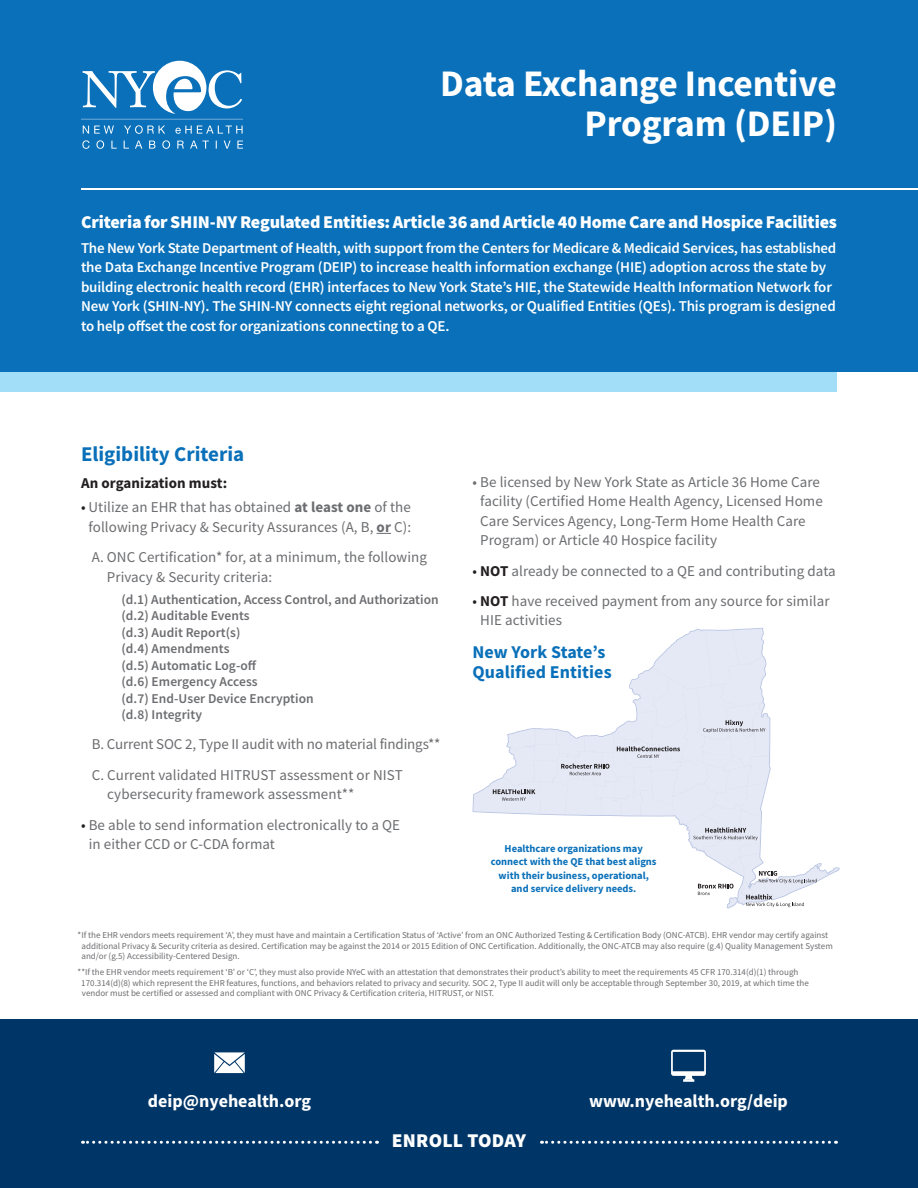
<style>
.page{position:relative;width:918px;height:1188px;background:#fff}
.page>*{position:absolute;margin:0;border:0;box-sizing:border-box;transform-origin:0 0}
.t1{font:700 37.5px/40.5px "Source Sans Pro";letter-spacing:-.005em;color:#fff;text-align:right}
.t2{font:700 21px "Source Sans Pro";color:#0970b9}
.t3{font:900 19.5px "Source Sans Pro";letter-spacing:.01em;color:#fff}
.t4{font:900 18px "Source Sans Pro";letter-spacing:-.01em;color:#fff}
.t5{font:700 18px "Source Sans Pro";color:#fff}
.t6{font:700 18px/19.5px "Source Sans Pro";letter-spacing:.005em;color:#0970b9}
.t7{font:15px/19.5px "Source Sans Pro";letter-spacing:.005em;color:#6c6d70}
.t8{font:600 15px/19.5px "Source Sans Pro";letter-spacing:-.01em;color:#fff}
.t9{font:700 15px "Source Sans Pro";letter-spacing:.005em;color:#231f20}
.t10{font:600 13.5px/16.5px "Source Sans Pro";letter-spacing:.005em;color:#6c6d70}
.t11{font:700 10.5px/13.5px "Source Sans Pro";color:#0970b9;text-align:center}
.t12{font:9px/10.5px "Source Sans Pro";color:#6c6d70}
.s1{color:#231f20}
.s2{font-weight:700}
.s3{font-weight:700;color:#231f20}
</style>
<div class="page">
<div style="left:0;top:371px;width:837px;height:21px;background:#a2def8"></div>
<div style="left:0;top:1019px;width:918px;height:169px;background:#003667"></div>
<svg style="left:82px;top:1141px;width:288px;height:3px"></svg>
<svg style="left:542px;top:1141px;width:288px;height:3px"></svg>
<svg style="left:214px;top:1052px;width:31px;height:21px"></svg>
<svg style="left:671px;top:1050px;width:35px;height:32px"></svg>
<div style="left:0;top:0;width:918px;height:371px;background:#0970b9"></div>
<svg style="left:81px;top:61px;width:162px;height:88px"></svg>
<hr style="left:81px;top:188px;width:837px;height:2px;background:#fff">
<svg style="left:377px;top:533px;width:14px;height:1px"></svg>
<svg style="left:473px;top:629px;width:366px;height:279px"></svg>
<h1 class="t1" style="left:440px;top:62px;width:398px">Data Exchange Incentive<br>Program (DEIP)</h1>
<h3 class="t4" style="left:81px;top:210px;width:758px">Criteria for SHIN-NY Regulated Entities: Article 36 and Article 40 Home Care and Hospice Facilities</h3>
<p class="t8" style="left:81px;top:238px;width:757px">The New York State Department of Health, with support from the Centers for Medicare &amp; Medicaid Services, has established the Data Exchange Incentive Program (DEIP) to increase health information exchange (HIE) adoption across the state by building electronic health record (EHR) interfaces to New York State’s HIE, the Statewide Health Information Network for New York (SHIN-NY). The SHIN-NY connects eight regional networks, or Qualified Entities (QEs). This program is designed to help offset the cost for organizations connecting to a QE.</p>
<h2 class="t2" style="left:81px;top:440px;width:165px">Eligibility Criteria</h2>
<h3 class="t9" style="left:81px;top:472px;width:148px">An organization must:</h3>
<h3 class="t7" style="left:81px;top:498px;width:332px;text-align:center"><span class="s1">•</span> Utilize an EHR that has obtained <span class="s2">at least one</span> of the following Privacy &amp; Security Assurances (A, B, <span class="s2">or</span> C):</h3>
<h3 class="t7" style="left:107px;top:547px;width:322px;text-indent:-15px">A. ONC Certification* for, at a minimum, the following<br>Privacy &amp; Security criteria:</h3>
<h3 class="t10" style="left:122px;top:591px;width:319px">(d.1) Authentication, Access Control, and Authorization (d.2) Auditable Events<br>(d.3) Audit Report(s)<br>(d.4) Amendments<br>(d.5) Automatic Log-off<br>(d.6) Emergency Access<br>(d.7) End-User Device Encryption<br>(d.8) Integrity</h3>
<h3 class="t7" style="left:92px;top:729px;width:350px;line-height:30.3px">B. Current SOC 2, Type II audit with no material findings**<br>C. Current validated HITRUST assessment or NIST</h3>
<h3 class="t7" style="left:107px;top:784px;width:249px">cybersecurity framework assessment**</h3>
<h3 class="t7" style="left:89px;top:815px;width:313px;text-indent:-8px"><span class="s1">•</span> Be able to send information electronically to a QE in either CCD or C-CDA format</h3>
<h3 class="t7" style="left:480px;top:472px;width:344px;text-indent:-8px">• Be licensed by New York State as Article 36 Home Care facility (Certified Home Health Agency, Licensed Home Care Services Agency, Long-Term Home Health Care Program) or Article 40 Hospice facility</h3>
<h3 class="t7" style="left:473px;top:561px;width:365px"><span class="s1">•</span> <span class="s3">NOT</span> already be connected to a QE and contributing data</h3>
<h3 class="t7" style="left:480px;top:591px;width:351px;text-indent:-8px"><span class="s1">•</span> <span class="s3">NOT</span> have received payment from any source for similar<br>HIE activities</h3>
<h3 class="t6" style="left:472px;top:642px;width:141px">New York State’s<br>Qualified Entities</h3>
<p class="t11" style="left:491px;top:841px;width:167px">Healthcare organizations may connect with the QE that best aligns with their business, operational, and service delivery needs.</p>
<p class="t12" style="left:82px;top:930px;width:753px;text-indent:-4px">*If the EHR vendors meets requirement ‘A’, they must have and maintain a Certification Status of ‘Active’ from an ONC Authorized Testing &amp; Certification Body (ONC-ATCB). EHR vendor may certify against additional Privacy &amp; Security criteria as desired. Certification may be against the 2014 or 2015 Edition of ONC Certification. Additionally, the ONC-ATCB may also require (g.4) Quality Management System and/or (g.5) Accessibility-Centered Design.</p>
<p class="t12" style="left:81px;top:967px;width:729px;text-indent:-4px">**If the EHR vendor meets requirement ‘B’ or ‘C’, they must also provide NYeC with an attestation that demonstrates their product’s ability to meet the requirements 45 CFR 170.314(d)(1) through<br>170.314(d)(8) which represent the EHR features, functions, and behaviors related to privacy and security. SOC 2, Type II audit will only be acceptable through September 30, 2019, at which time the vendor must be certified or assessed and compliant with ONC Privacy &amp; Certification criteria, HITRUST, or NIST.</p>
<h3 class="t5" style="left:148px;top:1089px;width:165px">deip@nyehealth.org</h3>
<h3 class="t5" style="left:589px;top:1089px;width:200px">www.nyehealth.org/deip</h3>
<h3 class="t3" style="left:392px;top:1127px;width:136px">ENROLL TODAY</h3>
</div>
